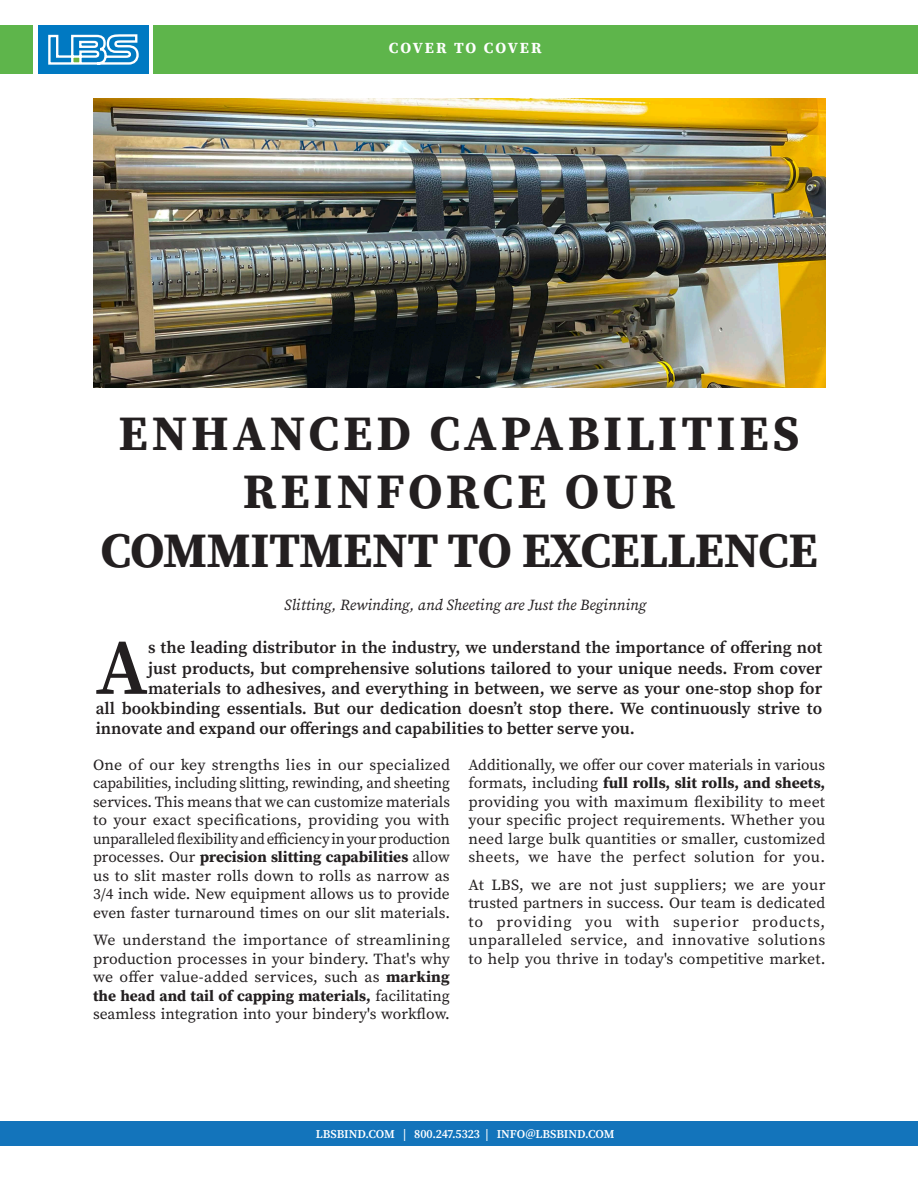
<style>
.page{position:relative;width:918px;height:1188px;background:#fff}
.page>*{position:absolute;margin:0;border:0;box-sizing:border-box;transform-origin:0 0}
.Section_Header_-_14pt_Align_Left_DROP_CA{font:600 78.3px "Source Serif Pro";color:#231f20}
.t1{font:700 49.2px/58.5px "Source Serif Pro";letter-spacing:-.01em;color:#231f20;text-align:center}
.t2{font:700 49.2px "Source Serif Pro";letter-spacing:.065em;color:#231f20}
.Section_Header_-_14pt_Align_Left_DROP_CA-2{font:600 16.95px "Source Serif Pro";color:#231f20}
.Body_Text__-_Justified{font:15.45px/18.5px "Source Serif Pro";letter-spacing:.005em;color:#231f20;text-align:justify}
.Title_Pull_Text_-_Centered{font:italic 15.45px "Source Serif Variable";color:#231f20}
.Title_Pull_Text{font:15.45px "Source Serif Variable";letter-spacing:.125em;color:#fff}
.Body_Text_-_No_Drop_Cap{font:600 12px "Source Serif Pro";letter-spacing:-.01em;color:#fff}
.s1{font-weight:700}
</style>
<div class="page">
<div style="left:0;top:1122px;width:918px;height:24px;background:#1374bb"></div>
<div style="left:153px;top:25px;width:765px;height:48px;background:#5eb54b"></div>
<img style="left:93px;top:99px;width:732px;height:289px">
<div style="left:38px;top:25px;width:110px;height:48px;background:#0079c2"></div>
<svg style="left:48px;top:34px;width:91px;height:31px"></svg>
<div style="left:0;top:25px;width:33px;height:48px;background:#5eb54b"></div>
<p class="Title_Pull_Text" style="left:389px;top:37px;width:154px">COVER TO COVER</p>
<p class="t2" style="left:119px;top:399px;width:682px">ENHANCED CAPABILITIES</p>
<p class="t1" style="left:100px;top:462px;width:719px">REINFORCE OUR<br>COMMITMENT TO EXCELLENCE</p>
<p class="Title_Pull_Text_-_Centered" style="left:284px;top:594px;width:364px">Slitting, Rewinding, and Sheeting are Just the Beginning</p>
<p class="Section_Header_-_14pt_Align_Left_DROP_CA" style="left:96px;top:614px;width:54px">A</p>
<p class="Section_Header_-_14pt_Align_Left_DROP_CA-2" style="left:148px;top:636px;width:676px">s the leading distributor in the industry, we understand the importance of offering not</p>
<p class="Section_Header_-_14pt_Align_Left_DROP_CA-2" style="left:148px;top:656px;width:676px">just products, but comprehensive solutions tailored to your unique needs. From cover</p>
<p class="Section_Header_-_14pt_Align_Left_DROP_CA-2" style="left:148px;top:677px;width:676px">materials to adhesives, and everything in between, we serve as your one-stop shop for</p>
<p class="Section_Header_-_14pt_Align_Left_DROP_CA-2" style="left:96px;top:697px;width:728px">all bookbinding essentials. But our dedication doesn’t stop there. We continuously strive to</p>
<p class="Section_Header_-_14pt_Align_Left_DROP_CA-2" style="left:96px;top:717px;width:541px">innovate and expand our offerings and capabilities to better serve you.</p>
<p class="Body_Text__-_Justified" style="left:93px;top:755px;width:359px">One of our key strengths lies in our specialized capabilities, including slitting, rewinding, and sheeting services. This means that we can customize materials to your exact specifications, providing you with unparalleled flexibility and efficiency in your production processes. Our <span class="s1">precision slitting capabilities</span> allow us to slit master rolls down to rolls as narrow as 3/4 inch wide. New equipment allows us to provide even faster turnaround times on our slit materials.</p>
<p class="Body_Text__-_Justified" style="left:93px;top:931px;width:359px">We understand the importance of streamlining production processes in your bindery. That's why we offer value-added services, such as <span class="s1">marking the head and tail of capping materials,</span> facilitating seamless integration into your bindery's workflow.</p>
<p class="Body_Text__-_Justified" style="left:468px;top:755px;width:358px">Additionally, we offer our cover materials in various formats, including <span class="s1">full rolls, slit rolls, and sheets, </span>providing you with maximum flexibility to meet your specific project requirements. Whether you need large bulk quantities or smaller, customized sheets, we have the perfect solution for you.</p>
<p class="Body_Text__-_Justified" style="left:468px;top:876px;width:359px">At LBS, we are not just suppliers; we are your trusted partners in success. Our team is dedicated to providing you with superior products, unparalleled service, and innovative solutions to help you thrive in today's competitive market.</p>
<p class="Body_Text_-_No_Drop_Cap" style="left:316px;top:1126px;width:300px">LBSBIND.COM | 800.247.5323 | INFO@LBSBIND.COM</p>
</div>
